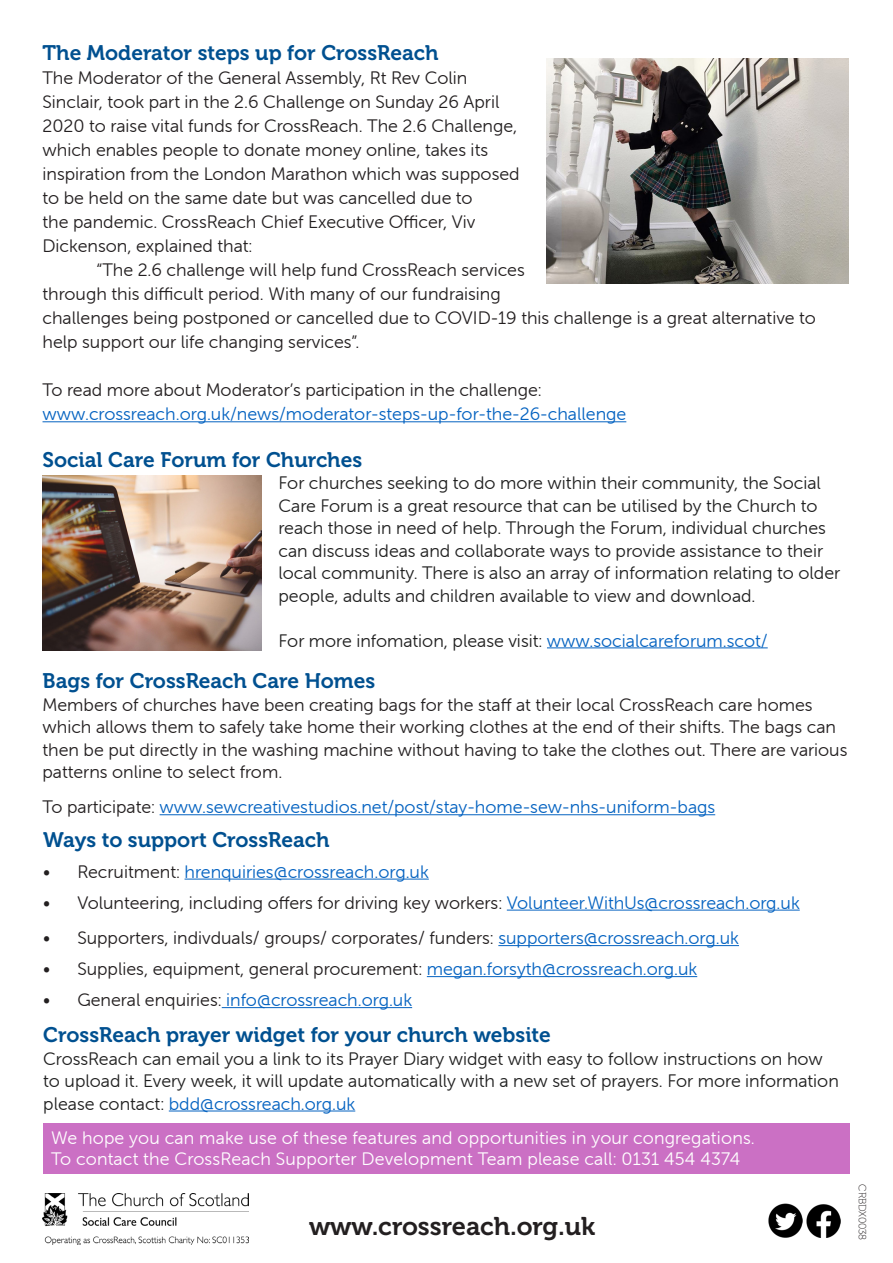
<style>
.page{position:relative;width:893px;height:1263px;background:#fff}
.page>*{position:absolute;margin:0;border:0;box-sizing:border-box;transform-origin:0 0}
.t1{font:25.5px "Museo 700";color:#231f20}
.t2{font:21px "Museo 700";color:#005090}
.t3{font:18px/22.5px "Museo Sans Rounded 300";color:#231f20}
.t4{font:18px/22.5px "Museo Sans Rounded 300";color:#202020}
.t5{font:18px/24px "Museo Sans Rounded 300";color:#0563c1}
.t6{font:18px/21px "Museo Sans Rounded 300";letter-spacing:.01em;color:#fff}
.t7{font:10.5px "Museo 100";letter-spacing:-.01em;color:#231f20}
.s1{color:#231f20}
.s2{color:#0563c1}
</style>
<div class="page">
<img style="left:43px;top:1194px;width:206px;height:51px">
<div style="left:43px;top:1123px;width:807px;height:51px;background:#cb70c4"></div>
<hr style="left:169px;top:1110px;width:186px;height:1px;background:#0563c1">
<img style="left:806px;top:1204px;width:35px;height:34px">
<img style="left:768px;top:1204px;width:34px;height:34px">
<hr style="left:160px;top:814px;width:555px;height:1px;background:#0563c1">
<hr style="left:43px;top:421px;width:583px;height:1px;background:#0563c1">
<img style="left:546px;top:58px;width:303px;height:225px">
<hr style="left:547px;top:647px;width:221px;height:1px;background:#0563c1">
<img style="left:43px;top:475px;width:218px;height:176px">
<hr style="left:185px;top:879px;width:244px;height:1px;background:#0563c1">
<hr style="left:507px;top:910px;width:293px;height:1px;background:#0563c1">
<hr style="left:498px;top:945px;width:241px;height:1px;background:#0563c1">
<hr style="left:427px;top:976px;width:270px;height:1px;background:#0563c1">
<hr style="left:222px;top:1007px;width:190px;height:1px;background:#0563c1">
<p class="t2" style="left:43px;top:41px;width:397px">The Moderator steps up for CrossReach</p>
<p class="t3" style="left:43px;top:67px;width:426px">The Moderator of the General Assembly, Rt Rev Colin</p>
<p class="t3" style="left:43px;top:91px;width:458px">Sinclair, took part in the 2.6 Challenge on Sunday 26 April</p>
<p class="t3" style="left:43px;top:115px;width:476px">2020 to raise vital funds for CrossReach. The 2.6 Challenge,</p>
<p class="t3" style="left:43px;top:139px;width:447px">which enables people to donate money online, takes its</p>
<p class="t3" style="left:43px;top:163px;width:479px">inspiration from the London Marathon which was supposed</p>
<p class="t3" style="left:43px;top:187px;width:432px">to be held on the same date but was cancelled due to</p>
<p class="t3" style="left:43px;top:211px;width:434px">the pandemic. CrossReach Chief Executive Officer, Viv</p>
<p class="t3" style="left:43px;top:235px;width:212px">Dickenson, explained that:</p>
<p class="t3" style="left:97px;top:259px;width:430px">“The 2.6 challenge will help fund CrossReach services</p>
<p class="t3" style="left:43px;top:283px;width:460px">through this difficult period. With many of our fundraising</p>
<p class="t3" style="left:43px;top:307px;width:775px">challenges being postponed or cancelled due to COVID-19 this challenge is a great alternative to</p>
<p class="t3" style="left:43px;top:331px;width:318px">help support our life changing services”.</p>
<p class="t5" style="left:43px;top:378px;width:585px"><span class="s1">To read more about Moderator’s participation in the challenge: </span>www.crossreach.org.uk/news/moderator-steps-up-for-the-26-challenge</p>
<p class="t2" style="left:43px;top:448px;width:321px">Social Care Forum for Churches</p>
<p class="t4" style="left:279px;top:472px;width:563px">For churches seeking to do more within their community, the Social Care Forum is a great resource that can be utilised by the Church to reach those in need of help. Through the Forum, individual churches can discuss ideas and collaborate ways to provide assistance to their local community. There is also an array of information relating to older people, adults and children available to view and download.</p>
<p class="t4" style="left:279px;top:629px;width:491px">For more infomation, please visit: <span class="s2">www.socialcareforum.scot/</span></p>
<p class="t2" style="left:43px;top:669px;width:334px">Bags for CrossReach Care Homes</p>
<p class="t3" style="left:43px;top:693px;width:806px">Members of churches have been creating bags for the staff at their local CrossReach care homes which allows them to safely take home their working clothes at the end of their shifts. The bags can then be put directly in the washing machine without having to take the clothes out. There are various patterns online to select from.</p>
<p class="t5" style="left:43px;top:795px;width:674px"><span class="s1">To participate:</span> www.sewcreativestudios.net/post/stay-home-sew-nhs-uniform-bags</p>
<p class="t2" style="left:43px;top:828px;width:288px">Ways to support CrossReach</p>
<p class="t5" style="left:43px;top:860px;width:387px"><span class="s1">• Recruitment:</span> hrenquiries@crossreach.org.uk</p>
<p class="t3" style="left:43px;top:891px;width:758px">• Volunteering, including offers for driving key workers: <span class="s2">Volunteer.WithUs@crossreach.org.uk</span></p>
<p class="t3" style="left:43px;top:927px;width:697px">• Supporters, indivduals/ groups/ corporates/ funders: <span class="s2">supporters@crossreach.org.uk</span></p>
<p class="t3" style="left:43px;top:958px;width:655px">• Supplies, equipment, general procurement: <span class="s2">megan.forsyth@crossreach.org.uk</span></p>
<p class="t5" style="left:43px;top:988px;width:370px"><span class="s1">• General enquiries:</span> info@crossreach.org.uk</p>
<p class="t2" style="left:43px;top:1023px;width:509px">CrossReach prayer widget for your church website</p>
<p class="t4" style="left:43px;top:1047px;width:797px">CrossReach can email you a link to its Prayer Diary widget with easy to follow instructions on how to upload it. Every week, it will update automatically with a new set of prayers. For more information please contact: <span class="s2">bdd@crossreach.org.uk</span></p>
<p class="t6" style="left:51px;top:1127px;width:705px">We hope you can make use of these features and opportunities in your congregations.<br>To contact the CrossReach Supporter Development Team please call: 0131 454 4374</p>
<p class="t1" style="left:309px;top:1212px;width:288px">www.crossreach.org.uk</p>
<p class="t7" style="left:868px;top:1184px;width:57px;rotate:90deg">CRBDX0038</p>
</div>
